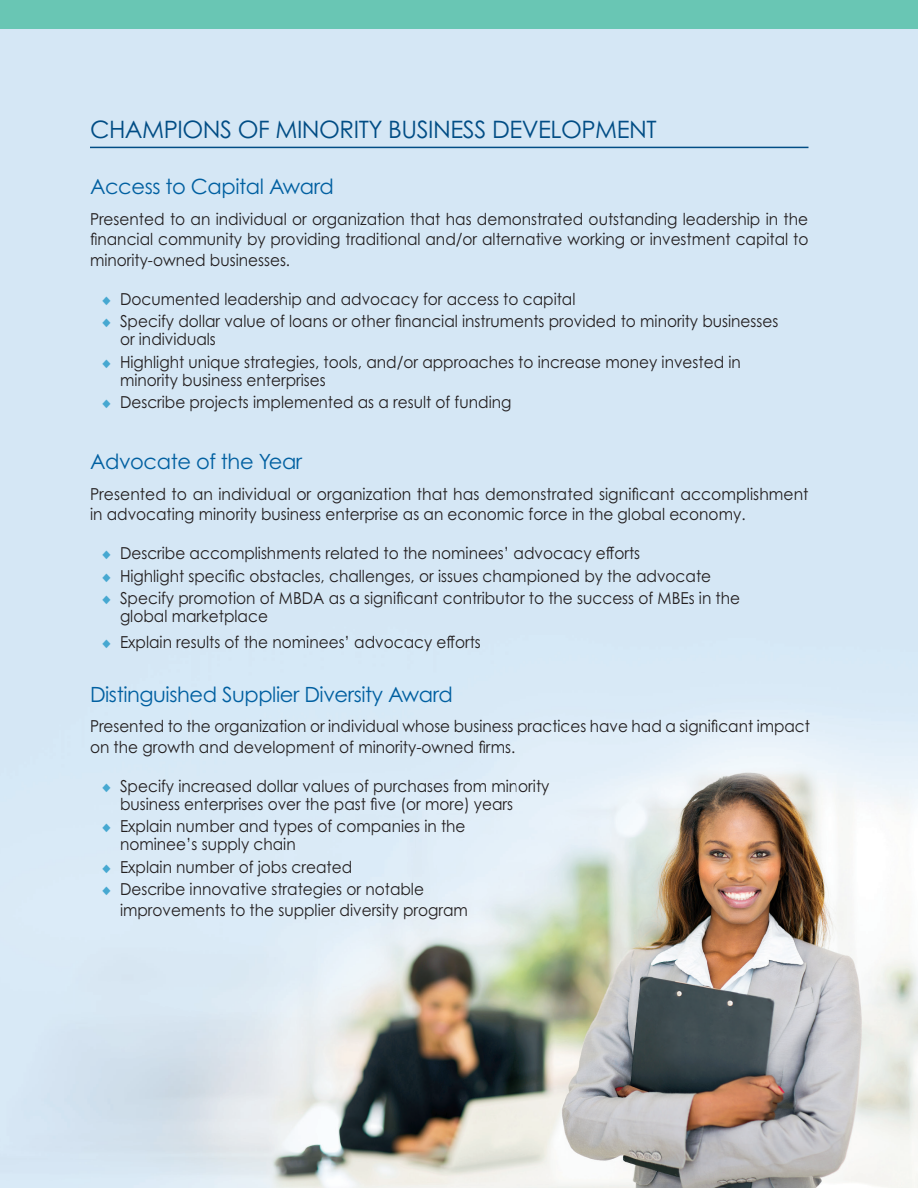
<style>
.page{position:relative;width:918px;height:1188px;background:#fff}
.page>*{position:absolute;margin:0;border:0;box-sizing:border-box;transform-origin:0 0}
.t1{font:24px "Century Gothic Pro";letter-spacing:-.02em;color:#014d85}
.t2{font:21px "Century Gothic Pro";letter-spacing:-.02em;color:#0160a1}
.t3{font:16.5px/18px "Century Gothic Pro";color:#231f20;scale:.93 1}
.t4{font:16.5px/20.2px "Century Gothic Pro";color:#231f20;scale:.94 1}
.s1{color:#46a8d1}
</style>
<div class="page">
<img style="left:0;top:28px;width:918px;height:1160px">
<div style="left:0;top:0;width:918px;height:28px;background:#69c6b4"></div>
<hr style="left:90px;top:147px;width:718px;height:1px;background:#014d85">
<img style="left:516px;top:762px;width:383px;height:311px;border-radius:50%">
<h1 class="t1" style="left:90px;top:114px;width:568px">CHAMPIONS OF MINORITY BUSINESS DEVELOPMENT</h1>
<p class="t2" style="left:90px;top:174px;width:245px">Access to Capital Award</p>
<p class="t3" style="left:90px;top:209px;width:774px;line-height:20.2px;text-align:justify">Presented to an individual or organization that has demonstrated outstanding leadership in the financial community by providing traditional and/or alternative working or investment capital to minority-owned businesses.</p>
<p class="t3" style="left:102px;top:290px;width:511px"><span class="s1">◆</span> Documented leadership and advocacy for access to capital</p>
<p class="t3" style="left:120px;top:312px;width:710px;text-indent:-18px"><span class="s1">◆</span> Specify dollar value of loans or other financial instruments provided to minority businesses or individuals</p>
<p class="t3" style="left:120px;top:353px;width:669px;text-indent:-18px"><span class="s1">◆</span> Highlight unique strategies, tools, and/or approaches to increase money invested in minority business enterprises</p>
<p class="t3" style="left:102px;top:393px;width:442px"><span class="s1">◆</span> Describe projects implemented as a result of funding</p>
<p class="t2" style="left:90px;top:449px;width:214px">Advocate of the Year</p>
<p class="t4" style="left:90px;top:484px;width:766px">Presented to an individual or organization that has demonstrated significant accomplishment in advocating minority business enterprise as an economic force in the global economy.</p>
<p class="t3" style="left:102px;top:544px;width:580px"><span class="s1">◆</span> Describe accomplishments related to the nominees’ advocacy efforts</p>
<p class="t3" style="left:102px;top:567px;width:657px"><span class="s1">◆</span> Highlight specific obstacles, challenges, or issues championed by the advocate</p>
<p class="t3" style="left:120px;top:589px;width:668px;text-indent:-18px"><span class="s1">◆</span> Specify promotion of MBDA as a significant contributor to the success of MBEs in the global marketplace</p>
<p class="t3" style="left:102px;top:633px;width:409px"><span class="s1">◆</span> Explain results of the nominees’ advocacy efforts</p>
<p class="t2" style="left:90px;top:681px;width:365px">Distinguished Supplier Diversity Award</p>
<p class="t3" style="left:90px;top:716px;width:776px;line-height:20.2px">Presented to the organization or individual whose business practices have had a significant impact on the growth and development of minority-owned firms.</p>
<p class="t3" style="left:120px;top:777px;width:463px;text-indent:-18px"><span class="s1">◆</span> Specify increased dollar values of purchases from minority business enterprises over the past five (or more) years</p>
<p class="t3" style="left:120px;top:817px;width:373px;text-indent:-18px"><span class="s1">◆</span> Explain number and types of companies in the nominee’s supply chain</p>
<p class="t3" style="left:102px;top:858px;width:271px"><span class="s1">◆</span> Explain number of jobs created</p>
<p class="t3" style="left:120px;top:879px;width:376px;line-height:21px;text-indent:-18px"><span class="s1">◆</span> Describe innovative strategies or notable improvements to the supplier diversity program</p>
</div>
